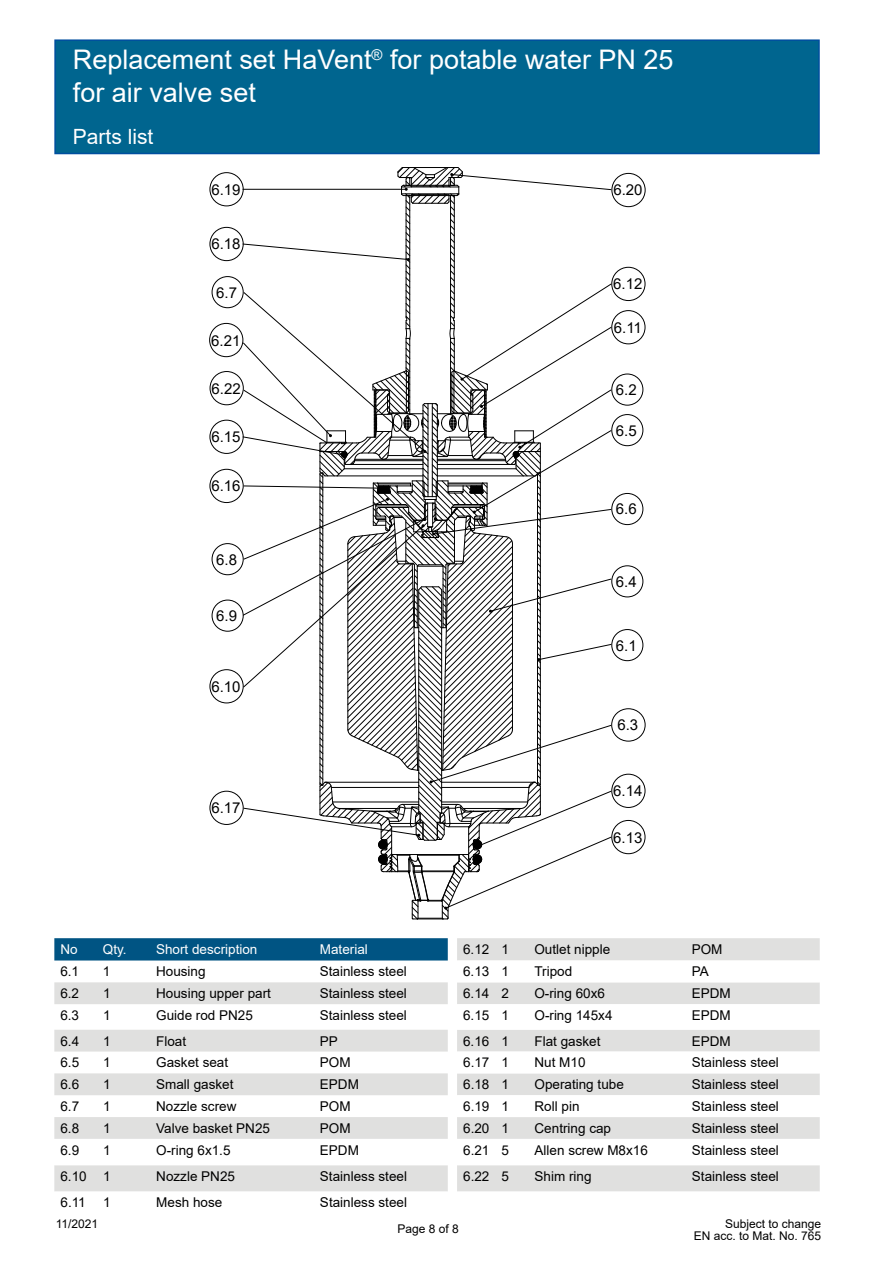
<style>
.page{position:relative;width:893px;height:1263px;background:#fff}
.page>*{position:absolute;margin:0;border:0;box-sizing:border-box;transform-origin:0 0}
.t1{font:27px/32.4px "Arial";color:#fff}
.t2{font:21px "Arial";color:#fff}
.t3{font:15px "Arial";color:#000}
.t4{font:13.5px "Arial";color:#000}
.t5{font:13.5px "Arial";color:#fff}
.t6{font:12px/12px "Arial";color:#000;text-align:right}
</style>
<div class="page">
<div style="left:210px;top:791px;width:34px;height:34px;border:1px solid #000;border-radius:50%"></div>
<div style="left:210px;top:420px;width:34px;height:34px;border:1px solid #000;border-radius:50%"></div>
<div style="left:212px;top:543px;width:32px;height:32px;border:1px solid #000;border-radius:50%"></div>
<div style="left:212px;top:276px;width:32px;height:32px;border:1px solid #000;border-radius:50%"></div>
<div style="left:210px;top:227px;width:34px;height:34px;border:1px solid #000;border-radius:50%"></div>
<div style="left:210px;top:172px;width:34px;height:34px;border:1px solid #000;border-radius:50%"></div>
<div style="left:210px;top:371px;width:34px;height:34px;border:1px solid #000;border-radius:50%"></div>
<div style="left:210px;top:469px;width:34px;height:34px;border:1px solid #000;border-radius:50%"></div>
<div style="left:209px;top:323px;width:34px;height:34px;border:1px solid #000;border-radius:50%"></div>
<div style="left:210px;top:669px;width:34px;height:34px;border:1px solid #000;border-radius:50%"></div>
<div style="left:212px;top:600px;width:32px;height:32px;border:1px solid #000;border-radius:50%"></div>
<div style="left:611px;top:820px;width:34px;height:34px;border:1px solid #000;border-radius:50%"></div>
<div style="left:611px;top:774px;width:34px;height:34px;border:1px solid #000;border-radius:50%"></div>
<div style="left:611px;top:414px;width:32px;height:32px;border:1px solid #000;border-radius:50%"></div>
<div style="left:611px;top:374px;width:32px;height:31px;border:1px solid #000;border-radius:50%"></div>
<div style="left:611px;top:267px;width:34px;height:34px;border:1px solid #000;border-radius:50%"></div>
<div style="left:611px;top:173px;width:34px;height:34px;border:1px solid #000;border-radius:50%"></div>
<div style="left:611px;top:310px;width:34px;height:34px;border:1px solid #000;border-radius:50%"></div>
<div style="left:611px;top:493px;width:32px;height:32px;border:1px solid #000;border-radius:50%"></div>
<div style="left:611px;top:708px;width:34px;height:33px;border:1px solid #000;border-radius:50%"></div>
<div style="left:611px;top:629px;width:32px;height:32px;border:1px solid #000;border-radius:50%"></div>
<div style="left:611px;top:565px;width:32px;height:32px;border:1px solid #000;border-radius:50%"></div>
<svg style="left:242px;top:167px;width:370px;height:753px"></svg>
<div style="left:55px;top:40px;width:764px;height:113px;background:#00658f"></div>
<div style="left:54px;top:39px;width:766px;height:115px;border:2px solid #004f9f"></div>
<svg style="left:54px;top:938px;width:766px;height:22px;background:#6e99b0"></svg>
<svg style="left:54px;top:960px;width:766px;height:232px"></svg>
<div style="left:54px;top:982px;width:394px;height:22px;background:#e0e0df"></div>
<svg style="left:54px;top:1139px;width:394px;height:26px"></svg>
<svg style="left:457px;top:1139px;width:363px;height:53px"></svg>
<h1 class="t1" style="left:73px;top:44px;width:602px">Replacement set HaVent<sup>®</sup> for potable water PN 25 for air valve set</h1>
<h2 class="t2" style="left:73px;top:122px;width:82px">Parts list</h2>
<p class="t3" style="left:211px;top:179px;width:31px">6.19</p>
<p class="t3" style="left:211px;top:234px;width:31px">6.18</p>
<p class="t3" style="left:216px;top:282px;width:22px">6.7</p>
<p class="t3" style="left:211px;top:330px;width:31px">6.21</p>
<p class="t3" style="left:212px;top:378px;width:31px">6.22</p>
<p class="t3" style="left:211px;top:427px;width:31px">6.15</p>
<p class="t3" style="left:211px;top:476px;width:31px">6.16</p>
<p class="t3" style="left:216px;top:549px;width:22px">6.8</p>
<p class="t3" style="left:216px;top:605px;width:22px">6.9</p>
<p class="t3" style="left:211px;top:676px;width:31px">6.10</p>
<p class="t3" style="left:211px;top:798px;width:31px">6.17</p>
<p class="t3" style="left:613px;top:180px;width:31px">6.20</p>
<p class="t3" style="left:613px;top:274px;width:31px">6.12</p>
<p class="t3" style="left:614px;top:317px;width:30px">6.11</p>
<p class="t3" style="left:616px;top:379px;width:22px">6.2</p>
<p class="t3" style="left:616px;top:420px;width:22px">6.5</p>
<p class="t3" style="left:616px;top:499px;width:22px">6.6</p>
<p class="t3" style="left:616px;top:571px;width:22px">6.4</p>
<p class="t3" style="left:616px;top:635px;width:22px">6.1</p>
<p class="t3" style="left:617px;top:715px;width:22px">6.3</p>
<p class="t3" style="left:613px;top:781px;width:31px">6.14</p>
<p class="t3" style="left:613px;top:827px;width:31px">6.13</p>
<p class="t5" style="left:60px;top:940px;width:19px">No</p>
<p class="t5" style="left:103px;top:940px;width:25px">Qty.</p>
<p class="t5" style="left:156px;top:940px;width:103px">Short description</p>
<p class="t5" style="left:320px;top:940px;width:50px">Material</p>
<p class="t4" style="left:463px;top:940px;width:47px">6.12 1</p>
<p class="t4" style="left:534px;top:940px;width:77px">Outlet nipple</p>
<p class="t4" style="left:692px;top:940px;width:32px">POM</p>
<p class="t4" style="left:60px;top:962px;width:20px">6.1</p>
<p class="t4" style="left:103px;top:962px;width:9px">1</p>
<p class="t4" style="left:156px;top:962px;width:51px">Housing</p>
<p class="t4" style="left:320px;top:962px;width:89px">Stainless steel</p>
<p class="t4" style="left:463px;top:962px;width:47px">6.13 1</p>
<p class="t4" style="left:534px;top:962px;width:39px">Tripod</p>
<p class="t4" style="left:692px;top:962px;width:19px">PA</p>
<p class="t4" style="left:60px;top:984px;width:20px">6.2</p>
<p class="t4" style="left:103px;top:984px;width:9px">1</p>
<p class="t4" style="left:156px;top:984px;width:116px">Housing upper part</p>
<p class="t4" style="left:320px;top:984px;width:89px">Stainless steel</p>
<p class="t4" style="left:463px;top:984px;width:47px">6.14 2</p>
<p class="t4" style="left:534px;top:984px;width:72px">O-ring 60x6</p>
<p class="t4" style="left:692px;top:984px;width:41px">EPDM</p>
<p class="t4" style="left:60px;top:1006px;width:20px">6.3</p>
<p class="t4" style="left:103px;top:1006px;width:9px">1</p>
<p class="t4" style="left:156px;top:1006px;width:98px">Guide rod PN25</p>
<p class="t4" style="left:320px;top:1006px;width:89px">Stainless steel</p>
<p class="t4" style="left:463px;top:1006px;width:47px">6.15 1</p>
<p class="t4" style="left:534px;top:1006px;width:80px">O-ring 145x4</p>
<p class="t4" style="left:692px;top:1006px;width:41px">EPDM</p>
<p class="t4" style="left:60px;top:1031px;width:20px">6.4</p>
<p class="t4" style="left:103px;top:1031px;width:9px">1</p>
<p class="t4" style="left:156px;top:1031px;width:32px">Float</p>
<p class="t4" style="left:320px;top:1031px;width:20px">PP</p>
<p class="t4" style="left:463px;top:1031px;width:47px">6.16 1</p>
<p class="t4" style="left:534px;top:1031px;width:68px">Flat gasket</p>
<p class="t4" style="left:692px;top:1031px;width:41px">EPDM</p>
<p class="t4" style="left:60px;top:1053px;width:20px">6.5</p>
<p class="t4" style="left:103px;top:1053px;width:9px">1</p>
<p class="t4" style="left:156px;top:1053px;width:74px">Gasket seat</p>
<p class="t4" style="left:320px;top:1053px;width:32px">POM</p>
<p class="t4" style="left:463px;top:1053px;width:47px">6.17 1</p>
<p class="t4" style="left:534px;top:1053px;width:53px">Nut M10</p>
<p class="t4" style="left:692px;top:1053px;width:89px">Stainless steel</p>
<p class="t4" style="left:60px;top:1075px;width:20px">6.6</p>
<p class="t4" style="left:103px;top:1075px;width:9px">1</p>
<p class="t4" style="left:156px;top:1075px;width:79px">Small gasket</p>
<p class="t4" style="left:320px;top:1075px;width:41px">EPDM</p>
<p class="t4" style="left:463px;top:1075px;width:47px">6.18 1</p>
<p class="t4" style="left:534px;top:1075px;width:91px">Operating tube</p>
<p class="t4" style="left:692px;top:1075px;width:89px">Stainless steel</p>
<p class="t4" style="left:60px;top:1097px;width:20px">6.7</p>
<p class="t4" style="left:103px;top:1097px;width:9px">1</p>
<p class="t4" style="left:156px;top:1097px;width:82px">Nozzle screw</p>
<p class="t4" style="left:320px;top:1097px;width:32px">POM</p>
<p class="t4" style="left:463px;top:1097px;width:47px">6.19 1</p>
<p class="t4" style="left:535px;top:1097px;width:47px">Roll pin</p>
<p class="t4" style="left:692px;top:1097px;width:89px">Stainless steel</p>
<p class="t4" style="left:60px;top:1119px;width:20px">6.8</p>
<p class="t4" style="left:103px;top:1119px;width:9px">1</p>
<p class="t4" style="left:156px;top:1119px;width:115px">Valve basket PN25</p>
<p class="t4" style="left:320px;top:1119px;width:32px">POM</p>
<p class="t4" style="left:463px;top:1119px;width:47px">6.20 1</p>
<p class="t4" style="left:535px;top:1119px;width:78px">Centring cap</p>
<p class="t4" style="left:692px;top:1119px;width:89px">Stainless steel</p>
<p class="t4" style="left:60px;top:1141px;width:20px">6.9</p>
<p class="t4" style="left:103px;top:1141px;width:9px">1</p>
<p class="t4" style="left:156px;top:1141px;width:76px">O-ring 6x1.5</p>
<p class="t4" style="left:320px;top:1141px;width:41px">EPDM</p>
<p class="t4" style="left:463px;top:1141px;width:47px">6.21 5</p>
<p class="t4" style="left:535px;top:1141px;width:115px">Allen screw M8x16</p>
<p class="t4" style="left:692px;top:1141px;width:89px">Stainless steel</p>
<p class="t4" style="left:60px;top:1167px;width:52px">6.10 1</p>
<p class="t4" style="left:156px;top:1167px;width:80px">Nozzle PN25</p>
<p class="t4" style="left:320px;top:1167px;width:89px">Stainless steel</p>
<p class="t4" style="left:463px;top:1167px;width:47px">6.22 5</p>
<p class="t4" style="left:535px;top:1167px;width:59px">Shim ring</p>
<p class="t4" style="left:692px;top:1167px;width:89px">Stainless steel</p>
<p class="t4" style="left:60px;top:1193px;width:27px">6.11</p>
<p class="t4" style="left:103px;top:1193px;width:9px">1</p>
<p class="t4" style="left:156px;top:1193px;width:68px">Mesh hose</p>
<p class="t4" style="left:320px;top:1193px;width:89px">Stainless steel</p>
<p class="t6" style="left:56px;top:1217px;width:44px">11/2021</p>
<p class="t6" style="left:694px;top:1217px;width:129px">Subject to change<br>EN acc. to Mat. No. 765</p>
<p class="t6" style="left:397px;top:1222px;width:63px">Page 8 of 8</p>
</div>
